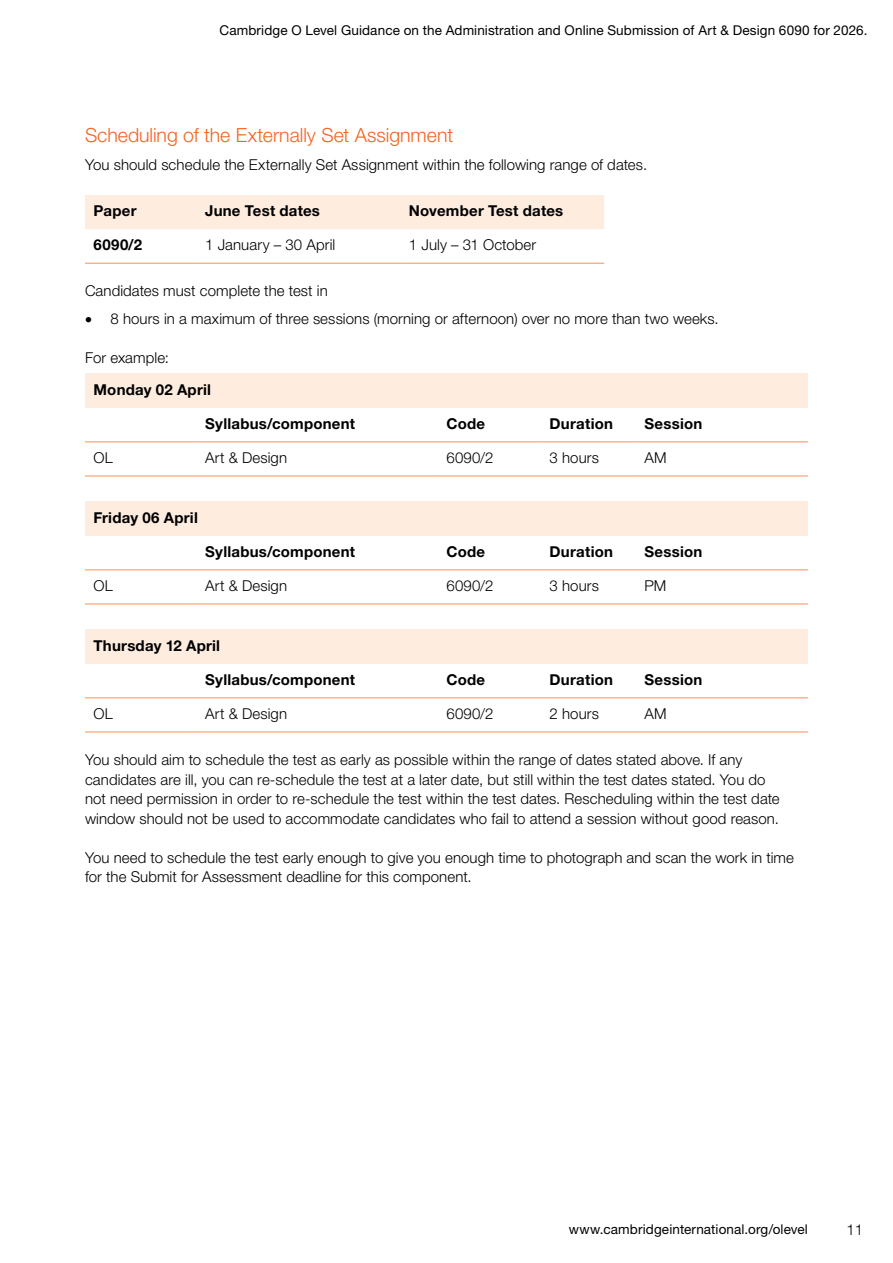
<style>
.page{position:relative;width:893px;height:1263px;background:#fff}
.page>*{position:absolute;margin:0;border:0;box-sizing:border-box;transform-origin:0 0}
.H3a_Sub_Heading_coloured{font:300 19.5px "Helvetica Neue LTW1 G";color:#f26522}
.Body_text{font:300 15px/19.5px "Helvetica Neue LTW1 G";letter-spacing:.005em;color:#000}
.Table_header_row{font:700 15px "Helvetica Neue LTW1 G";letter-spacing:.015em;color:#000}
.First_para_before_bullets{font:300 15px "Helvetica Neue LTW1 G";letter-spacing:.005em;color:#000}
.Bulleted_list_body_text_f_o_last{font:300 15px "Helvetica Neue LTW1 G";letter-spacing:.005em;color:#000}
.First_para_before_bullets-2{font:700 15px "Helvetica Neue LTW1 G";color:#000}
.t1{font:13.5px "Helvetica Neue LTW1 G";letter-spacing:.01em;color:#000}
</style>
<div class="page">
<div style="left:85px;top:195px;width:519px;height:34px;background:#feecdf"></div>
<hr style="left:85px;top:263px;width:112px;height:1px;background:#f7915a">
<hr style="left:197px;top:263px;width:203px;height:1px;background:#f7915a">
<hr style="left:400px;top:263px;width:204px;height:1px;background:#f7915a">
<div style="left:85px;top:374px;width:723px;height:34px;background:#feecdf"></div>
<hr style="left:85px;top:476px;width:112px;height:1px;background:#f7915a">
<hr style="left:197px;top:476px;width:241px;height:1px;background:#f7915a">
<hr style="left:438px;top:476px;width:103px;height:1px;background:#f7915a">
<hr style="left:541px;top:476px;width:95px;height:1px;background:#f7915a">
<hr style="left:636px;top:476px;width:172px;height:1px;background:#f7915a">
<hr style="left:85px;top:442px;width:112px;height:1px;background:#f7915a">
<hr style="left:197px;top:442px;width:241px;height:1px;background:#f7915a">
<hr style="left:438px;top:442px;width:103px;height:1px;background:#f7915a">
<hr style="left:541px;top:442px;width:95px;height:1px;background:#f7915a">
<hr style="left:636px;top:442px;width:172px;height:1px;background:#f7915a">
<div style="left:85px;top:502px;width:723px;height:34px;background:#feecdf"></div>
<hr style="left:85px;top:604px;width:112px;height:1px;background:#f7915a">
<hr style="left:197px;top:604px;width:241px;height:1px;background:#f7915a">
<hr style="left:438px;top:604px;width:103px;height:1px;background:#f7915a">
<hr style="left:541px;top:604px;width:95px;height:1px;background:#f7915a">
<hr style="left:636px;top:604px;width:172px;height:1px;background:#f7915a">
<hr style="left:85px;top:570px;width:112px;height:1px;background:#f7915a">
<hr style="left:197px;top:570px;width:241px;height:1px;background:#f7915a">
<hr style="left:438px;top:570px;width:103px;height:1px;background:#f7915a">
<hr style="left:541px;top:570px;width:95px;height:1px;background:#f7915a">
<hr style="left:636px;top:570px;width:172px;height:1px;background:#f7915a">
<div style="left:85px;top:630px;width:723px;height:34px;background:#feecdf"></div>
<hr style="left:85px;top:732px;width:112px;height:1px;background:#f7915a">
<hr style="left:197px;top:732px;width:241px;height:1px;background:#f7915a">
<hr style="left:438px;top:732px;width:103px;height:1px;background:#f7915a">
<hr style="left:541px;top:732px;width:95px;height:1px;background:#f7915a">
<hr style="left:636px;top:732px;width:172px;height:1px;background:#f7915a">
<hr style="left:85px;top:698px;width:112px;height:1px;background:#f7915a">
<hr style="left:197px;top:698px;width:241px;height:1px;background:#f7915a">
<hr style="left:438px;top:698px;width:103px;height:1px;background:#f7915a">
<hr style="left:541px;top:698px;width:95px;height:1px;background:#f7915a">
<hr style="left:636px;top:698px;width:172px;height:1px;background:#f7915a">
<p class="t1" style="left:220px;top:22px;width:649px">Cambridge O Level Guidance on the Administration and Online Submission of Art &amp; Design 6090 for 2026.</p>
<h3 class="H3a_Sub_Heading_coloured" style="left:85px;top:123px;width:370px">Scheduling of the Externally Set Assignment</h3>
<p class="Body_text" style="left:85px;top:154px;width:564px">You should schedule the Externally Set Assignment within the following range of dates.</p>
<p class="Table_header_row" style="left:94px;top:202px;width:45px">Paper</p>
<p class="Table_header_row" style="left:205px;top:202px;width:116px">June Test dates</p>
<p class="Table_header_row" style="left:409px;top:202px;width:156px">November Test dates</p>
<p class="First_para_before_bullets-2" style="left:94px;top:236px;width:50px">6090/2</p>
<p class="First_para_before_bullets" style="left:205px;top:236px;width:132px">1 January – 30 April</p>
<p class="First_para_before_bullets" style="left:409px;top:236px;width:129px">1 July – 31 October</p>
<p class="First_para_before_bullets" style="left:85px;top:282px;width:244px">Candidates must complete the test in</p>
<p class="Bulleted_list_body_text_f_o_last" style="left:85px;top:310px;width:635px">• 8 hours in a maximum of three sessions (morning or afternoon) over no more than two weeks.</p>
<p class="First_para_before_bullets" style="left:85px;top:349px;width:85px">For example:</p>
<p class="Table_header_row" style="left:94px;top:380px;width:119px">Monday 02 April</p>
<p class="Table_header_row" style="left:205px;top:414px;width:151px">Syllabus/component</p>
<p class="Table_header_row" style="left:446px;top:414px;width:40px">Code</p>
<p class="Table_header_row" style="left:550px;top:414px;width:65px">Duration</p>
<p class="Table_header_row" style="left:645px;top:414px;width:59px">Session</p>
<p class="First_para_before_bullets" style="left:94px;top:449px;width:21px">OL</p>
<p class="First_para_before_bullets" style="left:205px;top:449px;width:83px">Art &amp; Design</p>
<p class="First_para_before_bullets" style="left:446px;top:449px;width:48px">6090/2</p>
<p class="First_para_before_bullets" style="left:550px;top:449px;width:51px">3 hours</p>
<p class="First_para_before_bullets" style="left:645px;top:449px;width:24px">AM</p>
<p class="Table_header_row" style="left:94px;top:508px;width:106px">Friday 06 April</p>
<p class="Table_header_row" style="left:205px;top:542px;width:151px">Syllabus/component</p>
<p class="Table_header_row" style="left:446px;top:542px;width:40px">Code</p>
<p class="Table_header_row" style="left:550px;top:542px;width:65px">Duration</p>
<p class="Table_header_row" style="left:645px;top:542px;width:59px">Session</p>
<p class="First_para_before_bullets" style="left:94px;top:577px;width:21px">OL</p>
<p class="First_para_before_bullets" style="left:205px;top:577px;width:83px">Art &amp; Design</p>
<p class="First_para_before_bullets" style="left:446px;top:577px;width:48px">6090/2</p>
<p class="First_para_before_bullets" style="left:550px;top:577px;width:51px">3 hours</p>
<p class="First_para_before_bullets" style="left:645px;top:577px;width:23px">PM</p>
<p class="Table_header_row" style="left:94px;top:636px;width:128px">Thursday 12 April</p>
<p class="Table_header_row" style="left:205px;top:670px;width:151px">Syllabus/component</p>
<p class="Table_header_row" style="left:446px;top:670px;width:40px">Code</p>
<p class="Table_header_row" style="left:550px;top:670px;width:65px">Duration</p>
<p class="Table_header_row" style="left:645px;top:670px;width:59px">Session</p>
<p class="First_para_before_bullets" style="left:94px;top:705px;width:21px">OL</p>
<p class="First_para_before_bullets" style="left:205px;top:705px;width:83px">Art &amp; Design</p>
<p class="First_para_before_bullets" style="left:446px;top:705px;width:48px">6090/2</p>
<p class="First_para_before_bullets" style="left:550px;top:705px;width:51px">2 hours</p>
<p class="First_para_before_bullets" style="left:645px;top:705px;width:24px">AM</p>
<p class="Body_text" style="left:85px;top:750px;width:696px">You should aim to schedule the test as early as possible within the range of dates stated above. If any candidates are ill, you can re‑schedule the test at a later date, but still within the test dates stated. You do not need permission in order to re-schedule the test within the test dates. Rescheduling within the test date window should not be used to accommodate candidates who fail to attend a session without good reason.</p>
<p class="Body_text" style="left:85px;top:847px;width:710px">You need to schedule the test early enough to give you enough time to photograph and scan the work in time for the Submit for Assessment deadline for this component.</p>
<p class="t1" style="left:569px;top:1221px;width:241px">www.cambridgeinternational.org/olevel</p>
<p class="Body_text" style="left:846px;top:1220px;width:18px">11</p>
</div>
